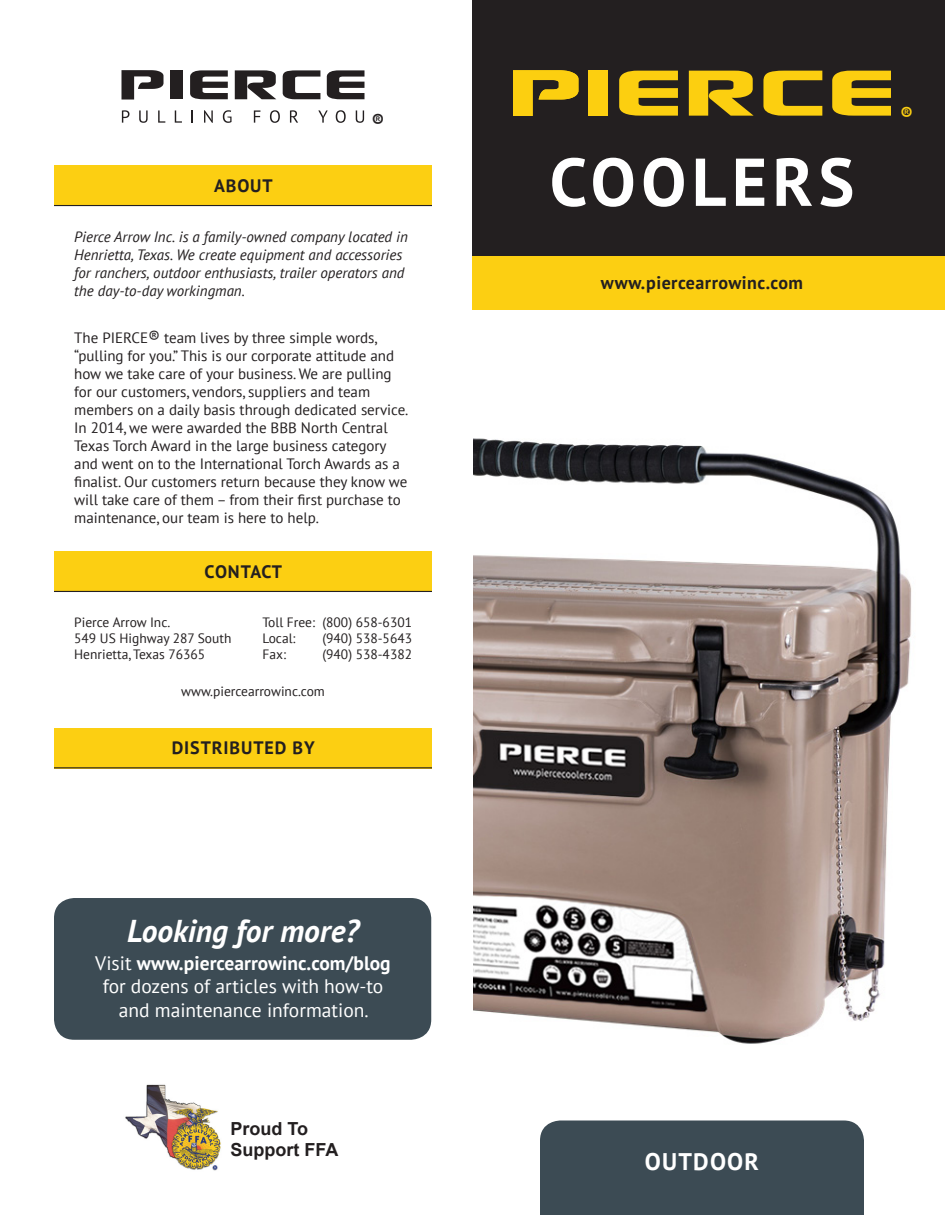
<style>
.page{position:relative;width:945px;height:1215px;background:#fff}
.page>*{position:absolute;margin:0;border:0;box-sizing:border-box;transform-origin:0 0}
.t1{font:700 67.5px "PT Sans";letter-spacing:.08em;color:#fff}
.t2{font:italic 700 31.5px "PT Sans";color:#fff}
.t3{font:700 24px "PT Sans";letter-spacing:.05em;color:#fff}
.t4{font:19.5px/23.4px "PT Sans";color:#fff;text-align:center}
.t5{font:700 18px "PT Sans";letter-spacing:.035em;color:#231f20}
.t6{font:700 18px "Arial";color:#231f20}
.t7{font:italic 700 18px "PT Sans";color:#fccf12}
.t8{font:italic 700 18px "PT Sans";color:#231f20}
.t9{font:15px/18px "PT Sans";color:#231f20}
.t10{font:italic 15px/18px "PT Sans";color:#231f20}
.t11{font:13.5px/16.2px "PT Sans";color:#231f20}
.s1{font-size:17.25px}
.s2{font-weight:700}
</style>
<div class="page">
<img style="left:473px;top:438px;width:439px;height:606px">
<div style="left:170px;top:70px;width:13px;height:29px;background:#231f20"></div>
<svg style="left:190px;top:70px;width:38px;height:29px"></svg>
<svg style="left:235px;top:70px;width:41px;height:29px"></svg>
<svg style="left:283px;top:70px;width:37px;height:29px"></svg>
<svg style="left:327px;top:70px;width:37px;height:29px"></svg>
<svg style="left:122px;top:70px;width:42px;height:30px"></svg>
<svg style="left:122px;top:110px;width:7px;height:13px"></svg>
<svg style="left:139px;top:110px;width:9px;height:13px"></svg>
<svg style="left:158px;top:110px;width:7px;height:13px"></svg>
<svg style="left:175px;top:110px;width:7px;height:13px"></svg>
<svg style="left:192px;top:110px;width:1px;height:13px"></svg>
<svg style="left:204px;top:110px;width:9px;height:13px"></svg>
<svg style="left:223px;top:110px;width:9px;height:13px"></svg>
<svg style="left:254px;top:110px;width:6px;height:13px"></svg>
<svg style="left:270px;top:110px;width:10px;height:13px"></svg>
<svg style="left:290px;top:110px;width:8px;height:13px"></svg>
<svg style="left:318px;top:110px;width:10px;height:13px"></svg>
<svg style="left:336px;top:110px;width:10px;height:13px"></svg>
<svg style="left:356px;top:110px;width:8px;height:13px"></svg>
<div style="left:54px;top:166px;width:378px;height:40px;background:#fccf12"></div>
<div style="left:54px;top:552px;width:378px;height:40px;background:#fccf12"></div>
<div style="left:54px;top:728px;width:378px;height:40px;background:#fccf12"></div>
<hr style="left:54px;top:205px;width:378px;height:1px;background:#231f20">
<hr style="left:54px;top:591px;width:378px;height:1px;background:#231f20">
<hr style="left:54px;top:767px;width:378px;height:1px;background:#231f20">
<div style="left:54px;top:898px;width:377px;height:142px;background:#3c4b54;border-radius:20px"></div>
<img style="left:125px;top:1084px;width:96px;height:87px">
<div style="left:472px;top:0;width:473px;height:276px;background:#231f20"></div>
<div style="left:472px;top:256px;width:473px;height:54px;background:#fccf12"></div>
<div style="left:540px;top:1120px;width:324px;height:95px;background:#3c4b54"></div>
<div style="left:588px;top:71px;width:19px;height:45px;background:#fccf10"></div>
<svg style="left:619px;top:71px;width:59px;height:45px"></svg>
<svg style="left:689px;top:71px;width:65px;height:45px"></svg>
<svg style="left:763px;top:71px;width:59px;height:45px"></svg>
<svg style="left:832px;top:71px;width:59px;height:45px"></svg>
<svg style="left:513px;top:70px;width:66px;height:46px"></svg>
<p class="t5" style="left:214px;top:174px;width:60px">ABOUT</p>
<p class="t8" style="left:371px;top:108px;width:14px">®</p>
<p class="t10" style="left:74px;top:227px;width:335px">Pierce Arrow Inc. is a family-owned company located in Henrietta, Texas. We create equipment and accessories for ranchers, outdoor enthusiasts, trailer operators and the day-to-day workingman.</p>
<p class="t9" style="left:74px;top:329px;width:336px">The PIERCE<span class="s1">®</span> team lives by three simple words, “pulling for you.” This is our corporate attitude and how we take care of your business. We are pulling for our customers, vendors, suppliers and team members on a daily basis through dedicated service.<br>In 2014, we were awarded the BBB North Central Texas Torch Award in the large business category and went on to the International Torch Awards as a finalist. Our customers return because they know we will take care of them – from their first purchase to maintenance, our team is here to help.</p>
<p class="t5" style="left:205px;top:560px;width:79px">CONTACT</p>
<p class="t11" style="left:262px;top:614px;width:151px">Toll Free: (800) 658-6301<br>Local:</p>
<p class="t11" style="left:74px;top:614px;width:159px">Pierce Arrow Inc.<br>549 US Highway 287 South<br>Henrietta, Texas 76365</p>
<p class="t11" style="left:181px;top:683px;width:145px">www.piercearrowinc.com</p>
<p class="t11" style="left:322px;top:630px;width:91px">(940) 538-5643</p>
<p class="t11" style="left:262px;top:646px;width:25px">Fax:</p>
<p class="t11" style="left:322px;top:646px;width:91px">(940) 538-4382</p>
<p class="t5" style="left:172px;top:736px;width:145px">DISTRIBUTED BY</p>
<p class="t2" style="left:127px;top:910px;width:233px">Looking for more?</p>
<p class="t4" style="left:95px;top:951px;width:297px">Visit <span class="s2">www.piercearrowinc.com/blog </span>for dozens of articles with how-to and maintenance information.</p>
<p class="t6" style="left:231px;top:1116px;width:79px">Proud To</p>
<p class="t6" style="left:231px;top:1138px;width:109px">Support FFA</p>
<p class="t1" style="left:550px;top:137px;width:306px">COOLERS</p>
<p class="t5" style="left:601px;top:271px;width:204px">www.piercearrowinc.com</p>
<p class="t7" style="left:899px;top:102px;width:14px">®</p>
<p class="t3" style="left:645px;top:1146px;width:116px">OUTDOOR</p>
</div>
